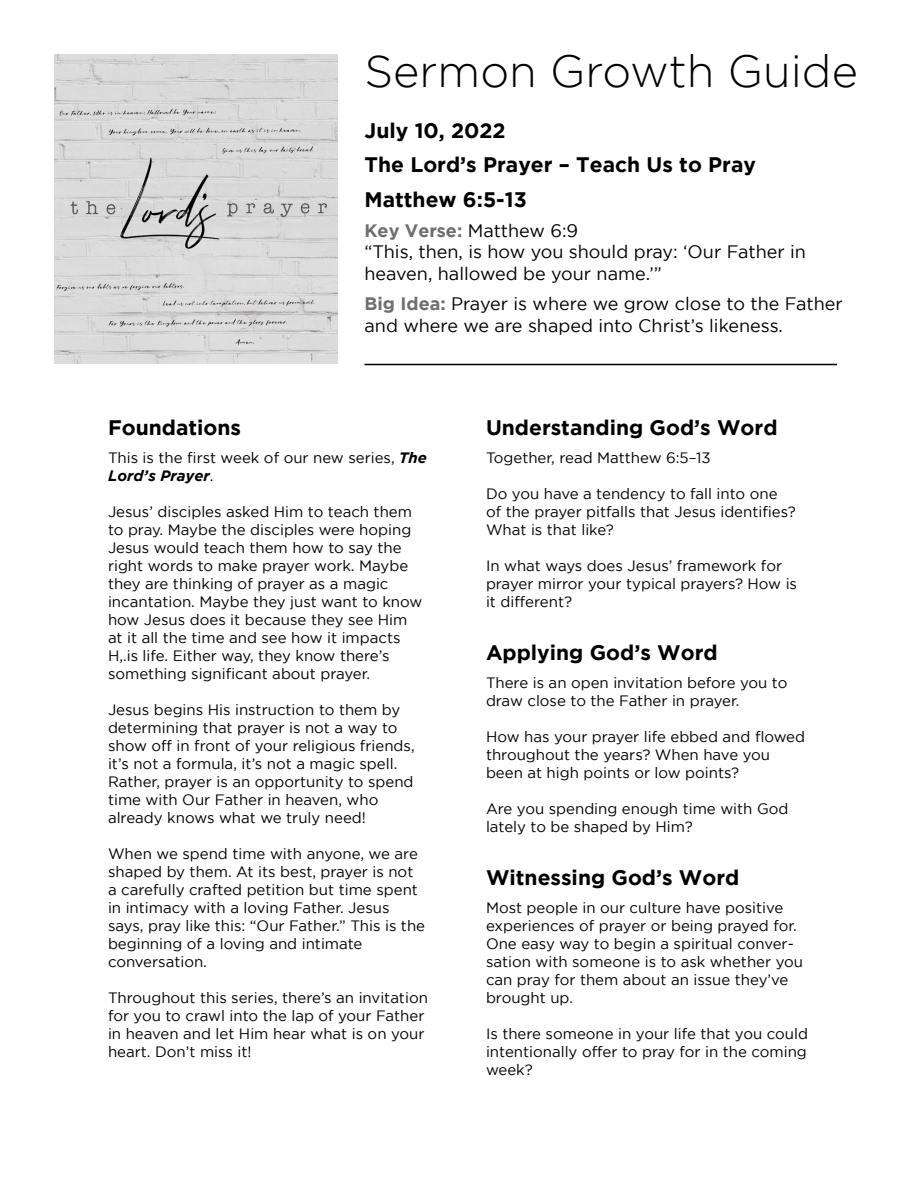
<style>
.page{position:relative;width:918px;height:1188px;background:#fff}
.page>*{position:absolute;margin:0;border:0;box-sizing:border-box;transform-origin:0 0}
.t1{font:300 45px "Gotham";color:#000}
.t2{font:700 21px/34.5px "Gotham";color:#000}
.t3{font:18px/21.6px "Gotham";color:#000}
.t4{font:15px/18px "Gotham";color:#000}
.s1{font-weight:700;color:#6d6e71}
.s2{font-weight:700;font-style:italic}
</style>
<div class="page">
<img style="left:54px;top:54px;width:284px;height:310px">
<hr style="left:364px;top:364px;width:473px;height:1px;background:#000">
<h1 class="t1" style="left:364px;top:46px;width:495px">Sermon Growth Guide</h1>
<h2 class="t2" style="left:364px;top:113px;width:393px">July 10, 2022<br>The Lord’s Prayer – Teach Us to Pray<br>Matthew 6:5-13</h2>
<p class="t3" style="left:364px;top:219px;width:443px"><span class="s1">Key Verse:</span> Matthew 6:9<br>“This, then, is how you should pray: ‘Our Father in heaven, hallowed be your name.’”</p>
<p class="t3" style="left:364px;top:293px;width:480px"><span class="s1">Big Idea:</span> Prayer is where we grow close to the Father and where we are shaped into Christ’s likeness.</p>
<h2 class="t2" style="left:108px;top:409px;width:135px">Foundations</h2>
<p class="t4" style="left:108px;top:449px;width:320px">This is the first week of our new series, <span class="s2">The<br>Lord’s Prayer</span>.</p>
<p class="t4" style="left:108px;top:503px;width:316px">Jesus’ disciples asked Him to teach them to pray. Maybe the disciples were hoping Jesus would teach them how to say the right words to make prayer work. Maybe they are thinking of prayer as a magic incantation. Maybe they just want to know how Jesus does it because they see Him at it all the time and see how it impacts H,.is life. Either way, they know there’s something significant about prayer.</p>
<p class="t4" style="left:108px;top:701px;width:308px">Jesus begins His instruction to them by determining that prayer is not a way to show off in front of your religious friends, it’s not a formula, it’s not a magic spell.<br>Rather, prayer is an opportunity to spend time with Our Father in heaven, who already knows what we truly need!</p>
<p class="t4" style="left:108px;top:845px;width:319px">When we spend time with anyone, we are shaped by them. At its best, prayer is not a carefully crafted petition but time spent in intimacy with a loving Father. Jesus says, pray like this: “Our Father.” This is the beginning of a loving and intimate conversation.</p>
<p class="t4" style="left:108px;top:989px;width:321px">Throughout this series, there’s an invitation for you to crawl into the lap of your Father in heaven and let Him hear what is on your heart. Don’t miss it!</p>
<h2 class="t2" style="left:486px;top:409px;width:293px">Understanding God’s Word</h2>
<p class="t4" style="left:486px;top:449px;width:226px">Together, read Matthew 6:5–13</p>
<p class="t4" style="left:486px;top:485px;width:311px">Do you have a tendency to fall into one of the prayer pitfalls that Jesus identifies?<br>What is that like?</p>
<p class="t4" style="left:486px;top:557px;width:313px">In what ways does Jesus’ framework for prayer mirror your typical prayers? How is it different?</p>
<h2 class="t2" style="left:486px;top:634px;width:233px">Applying God’s Word</h2>
<p class="t4" style="left:486px;top:674px;width:303px">There is an open invitation before you to draw close to the Father in prayer.</p>
<p class="t4" style="left:486px;top:728px;width:321px">How has your prayer life ebbed and flowed throughout the years? When have you been at high points or low points?</p>
<p class="t4" style="left:486px;top:800px;width:304px">Are you spending enough time with God lately to be shaped by Him?</p>
<h2 class="t2" style="left:486px;top:859px;width:255px">Witnessing God’s Word</h2>
<p class="t4" style="left:486px;top:899px;width:319px">Most people in our culture have positive experiences of prayer or being prayed for.<br>One easy way to begin a spiritual conver&shy;sation with someone is to ask whether you can pray for them about an issue they’ve brought up.</p>
<p class="t4" style="left:486px;top:1025px;width:323px;text-align:justify">Is there someone in your life that you could intentionally offer to pray for in the coming week?</p>
</div>
